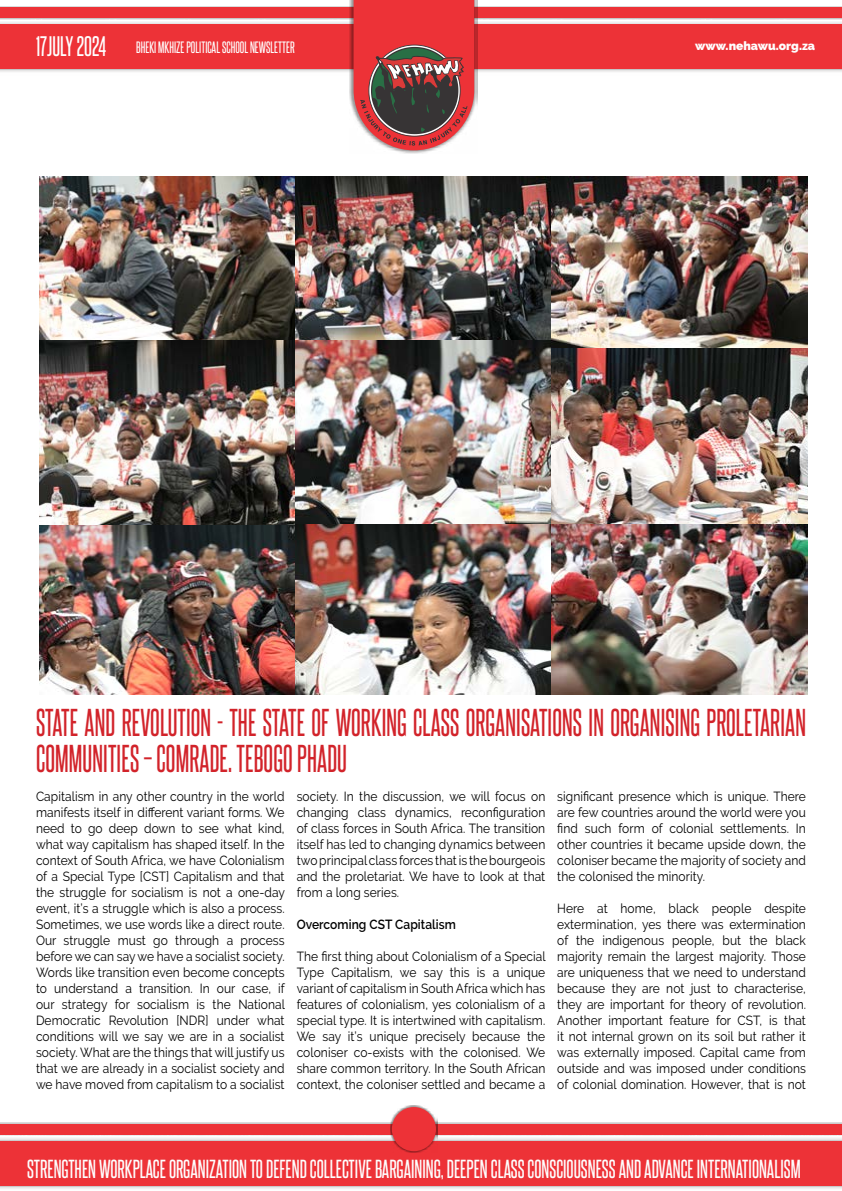
<style>
.page{position:relative;width:842px;height:1191px;background:#fff}
.page>*{position:absolute;margin:0;border:0;box-sizing:border-box;transform-origin:0 0}
.t1{font:33px/36px "Steelfish Rg";letter-spacing:.005em;color:#d2232a;scale:.91 1}
.t2{font:24px "Steelfish Rg";color:#fff}
.t3{font:22.2px "Steelfish Rg";color:#fefefe}
.t4{font:14px "Steelfish Rg";color:#fefefe}
.t5{font:13.2px/16px "Raleway";letter-spacing:.005em;color:#000;text-align:justify;scale:.91 1}
.t6{font:600 13.2px "Raleway";letter-spacing:.005em;color:#000;scale:.91 1}
.t7{font:900 12px "Raleway";color:#fefefe}
</style>
<div class="page">
<img style="left:0;top:6px;width:842px;height:70px">
<div style="left:0;top:25px;width:842px;height:44px;background:#ed3237"></div>
<div style="left:0;top:8px;width:842px;height:10px;background:#ed3237"></div>
<img style="left:350px;top:0;width:128px;height:154px">
<svg style="left:354px;top:0;width:120px;height:150px"></svg>
<img style="left:0;top:1122px;width:842px;height:67px">
<div style="left:0;top:1141px;width:842px;height:44px;background:#ed3237"></div>
<div style="left:0;top:1124px;width:842px;height:10px;background:#ed3237"></div>
<img style="left:390px;top:1105px;width:47px;height:47px">
<div style="left:392px;top:1107px;width:44px;height:44px;background:#ed3237;border-radius:50%"></div>
<img style="left:40px;top:177px;width:511px;height:164px">
<img style="left:40px;top:341px;width:511px;height:353px">
<img style="left:551px;top:177px;width:256px;height:347px">
<img style="left:551px;top:524px;width:256px;height:170px">
<h2 class="t2" style="left:36px;top:30px;width:72px">17JULY 2024</h2>
<p class="t4" style="left:136px;top:37px;width:160px">BHEKI MKHIZE POLITICAL SCHOOL NEWSLETTER</p>
<p class="t7" style="left:695px;top:39px;width:122px">www.nehawu.org.za</p>
<h1 class="t1" style="left:36px;top:702px;width:848px">STATE AND REVOLUTION - THE STATE OF WORKING CLASS ORGANISATIONS IN ORGANISING PROLETARIAN<br>COMMUNITIES – COMRADE. TEBOGO PHADU</h1>
<p class="t5" style="left:36px;top:788px;width:275px">Capitalism in any other country in the world manifests itself in different variant forms. We need to go deep down to see what kind, what way capitalism has shaped itself. In the context of South Africa, we have Colonialism of a Special Type [CST] Capitalism and that the struggle for socialism is not a one-day event, it’s a struggle which is also a process.<br>Sometimes, we use words like a direct route.<br>Our struggle must go through a process before we can say we have a socialist society.<br>Words like transition even become concepts to understand a transition. In our case, if our strategy for socialism is the National Democratic Revolution [NDR] under what conditions will we say we are in a socialist society. What are the things that will justify us that we are already in a socialist society and we have moved from capitalism to a socialist</p>
<p class="t5" style="left:297px;top:788px;width:275px">society. In the discussion, we will focus on changing class dynamics, reconfiguration of class forces in South Africa. The transition itself has led to changing dynamics between two principal class forces that is the bourgeois and the proletariat. We have to look at that from a long series.</p>
<p class="t6" style="left:297px;top:917px;width:177px">Overcoming CST Capitalism</p>
<p class="t5" style="left:297px;top:948px;width:275px">The first thing about Colonialism of a Special Type Capitalism, we say this is a unique variant of capitalism in South Africa which has features of colonialism, yes colonialism of a special type. It is intertwined with capitalism.<br>We say it’s unique precisely because the coloniser co-exists with the colonised. We share common territory. In the South African context, the coloniser settled and became a</p>
<p class="t5" style="left:557px;top:788px;width:275px">significant presence which is unique. There are few countries around the world were you find such form of colonial settlements. In other countries it became upside down, the coloniser became the majority of society and the colonised the minority.</p>
<p class="t5" style="left:557px;top:900px;width:275px">Here at home, black people despite extermination, yes there was extermination of the indigenous people, but the black majority remain the largest majority. Those are uniqueness that we need to understand because they are not just to characterise, they are important for theory of revolution.<br>Another important feature for CST, is that it not internal grown on its soil but rather it was externally imposed. Capital came from outside and was imposed under conditions of colonial domination. However, that is not</p>
<h3 class="t3" style="left:27px;top:1153px;width:775px">STRENGTHEN WORKPLACE ORGANIZATION TO DEFEND COLLECTIVE BARGAINING, DEEPEN CLASS CONSCIOUSNESS AND ADVANCE INTERNATIONALISM</h3>
</div>
